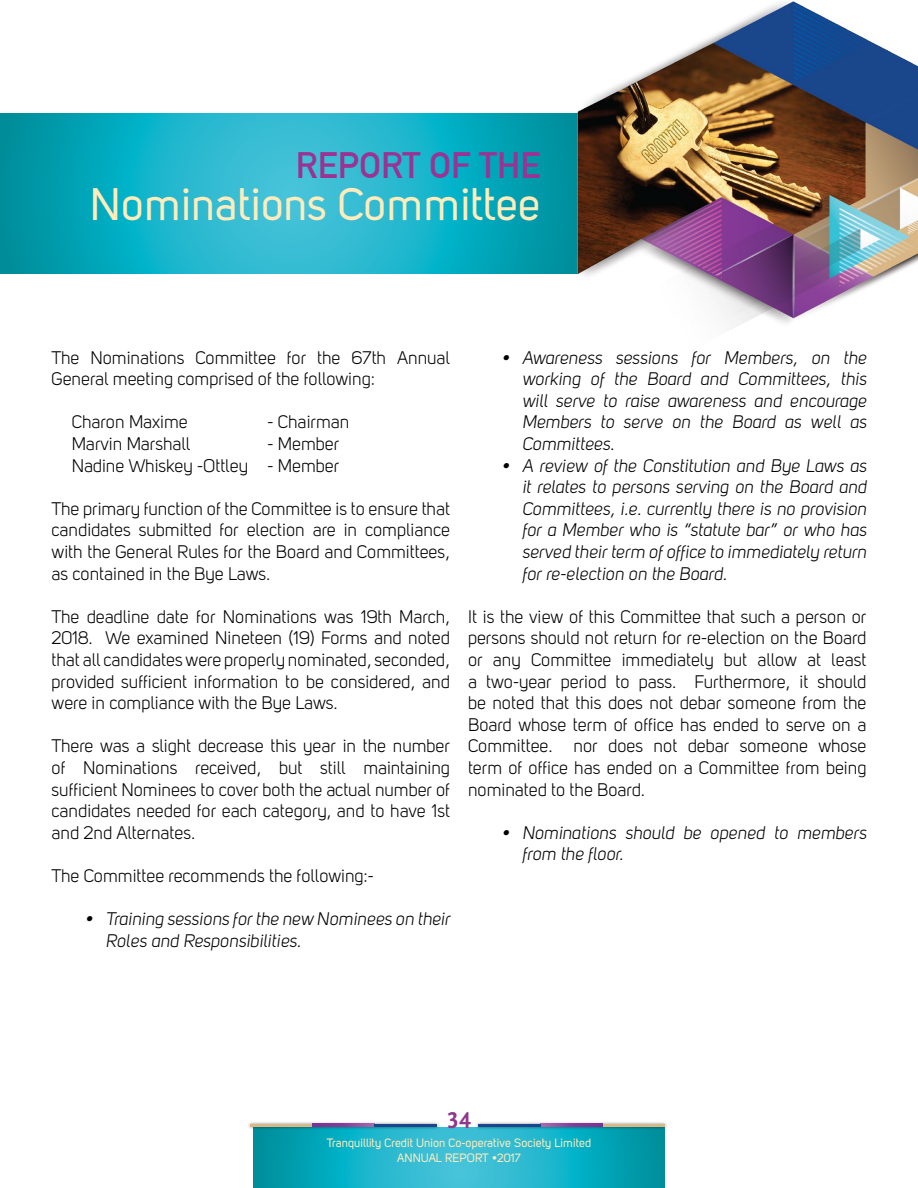
<style>
.page{position:relative;width:918px;height:1188px;background:#fff}
.page>*{position:absolute;margin:0;border:0;box-sizing:border-box;transform-origin:0 0}
.t1{font:45px "Uni Sans Regular";color:#ffecbc}
.t2{font:700 36px "DIN Alternate";color:#9a3393}
.t3{font:24px "Scala Sans Bold LF";color:#90388c}
.t4{font:18px/21.6px "Uni Sans Book";color:#000;text-align:justify}
.t5{font:18px/21.6px "Uni Sans Book Italic";color:#000}
.t6{font:12px/14.4px "Uni Sans Regular";color:#ffecbc;text-align:center}
</style>
<div class="page">
<svg style="left:253px;top:1128px;width:412px;height:60px;background:#18aec2"></svg>
<svg style="left:0;top:114px;width:563px;height:159px;background:#17aec3"></svg>
<img style="left:563px;top:1px;width:355px;height:327px">
<div style="left:247px;top:1121px;width:193px;height:9px;background:#000;opacity:.55"></div>
<hr style="left:250px;top:1124px;width:62px;height:2px;background:#dab786">
<svg style="left:312px;top:1124px;width:63px;height:2px"></svg>
<hr style="left:375px;top:1124px;width:62px;height:2px;background:#1d458b">
<div style="left:475px;top:1121px;width:193px;height:9px;background:#000;opacity:.55"></div>
<hr style="left:603px;top:1124px;width:62px;height:2px;background:#dab786">
<svg style="left:540px;top:1124px;width:63px;height:2px"></svg>
<hr style="left:478px;top:1124px;width:62px;height:2px;background:#1d458b">
<h2 class="t2" style="left:296px;top:138px;width:246px">REPORT OF THE</h2>
<h1 class="t1" style="left:90px;top:178px;width:452px">Nominations Committee</h1>
<p class="t4" style="left:52px;top:346px;width:400px">The Nominations Committee for the 67th Annual<br>General meeting comprised of the following:</p>
<p class="t4" style="left:72px;top:411px;width:117px">Charon Maxime</p>
<p class="t4" style="left:268px;top:411px;width:83px">- Chairman</p>
<p class="t4" style="left:72px;top:433px;width:120px">Marvin Marshall</p>
<p class="t4" style="left:72px;top:433px;width:269px;text-align:right">- Member<br>Nadine Whiskey -Ottley - Member</p>
<p class="t4" style="left:52px;top:498px;width:400px">The primary function of the Committee is to ensure that candidates submitted for election are in compliance with the General Rules for the Board and Committees, as contained in the Bye Laws.</p>
<p class="t4" style="left:52px;top:606px;width:400px">The deadline date for Nominations was 19th March, 2018. We examined Nineteen (19) Forms and noted that all candidates were properly nominated, seconded, provided sufficient information to be considered, and were in compliance with the Bye Laws.</p>
<p class="t4" style="left:52px;top:735px;width:400px">There was a slight decrease this year in the number of Nominations received, but still maintaining sufficient Nominees to cover both the actual number of candidates needed for each category, and to have 1st and 2nd Alternates.</p>
<p class="t4" style="left:52px;top:865px;width:324px">The Committee recommends the following:-</p>
<p class="t5" style="left:106px;top:908px;width:346px;text-indent:-20px">• Training sessions for the new Nominees on their<br>Roles and Responsibilities.</p>
<p class="t5" style="left:522px;top:346px;width:346px;text-align:justify;text-indent:-20px">• Awareness sessions for Members, on the working of the Board and Committees, this will serve to raise awareness and encourage Members to serve on the Board as well as Committees.</p>
<p class="t5" style="left:522px;top:454px;width:346px;text-align:justify;text-indent:-20px">• A review of the Constitution and Bye Laws as it relates to persons serving on the Board and Committees, i.e. currently there is no provision for a Member who is “statute bar” or who has served their term of office to immediately return for re-election on the Board.</p>
<p class="t4" style="left:468px;top:606px;width:400px">It is the view of this Committee that such a person or persons should not return for re-election on the Board or any Committee immediately but allow at least a two-year period to pass. Furthermore, it should be noted that this does not debar someone from the Board whose term of office has ended to serve on a Committee. nor does not debar someone whose term of office has ended on a Committee from being nominated to the Board.</p>
<p class="t5" style="left:522px;top:822px;width:346px;text-indent:-20px">• Nominations should be opened to members from the floor.</p>
<h3 class="t3" style="left:447px;top:1107px;width:25px">34</h3>
<p class="t6" style="left:327px;top:1136px;width:266px">Tranquillity Credit Union Co-operative Society Limited<br>ANNUAL REPORT •2017</p>
</div>
